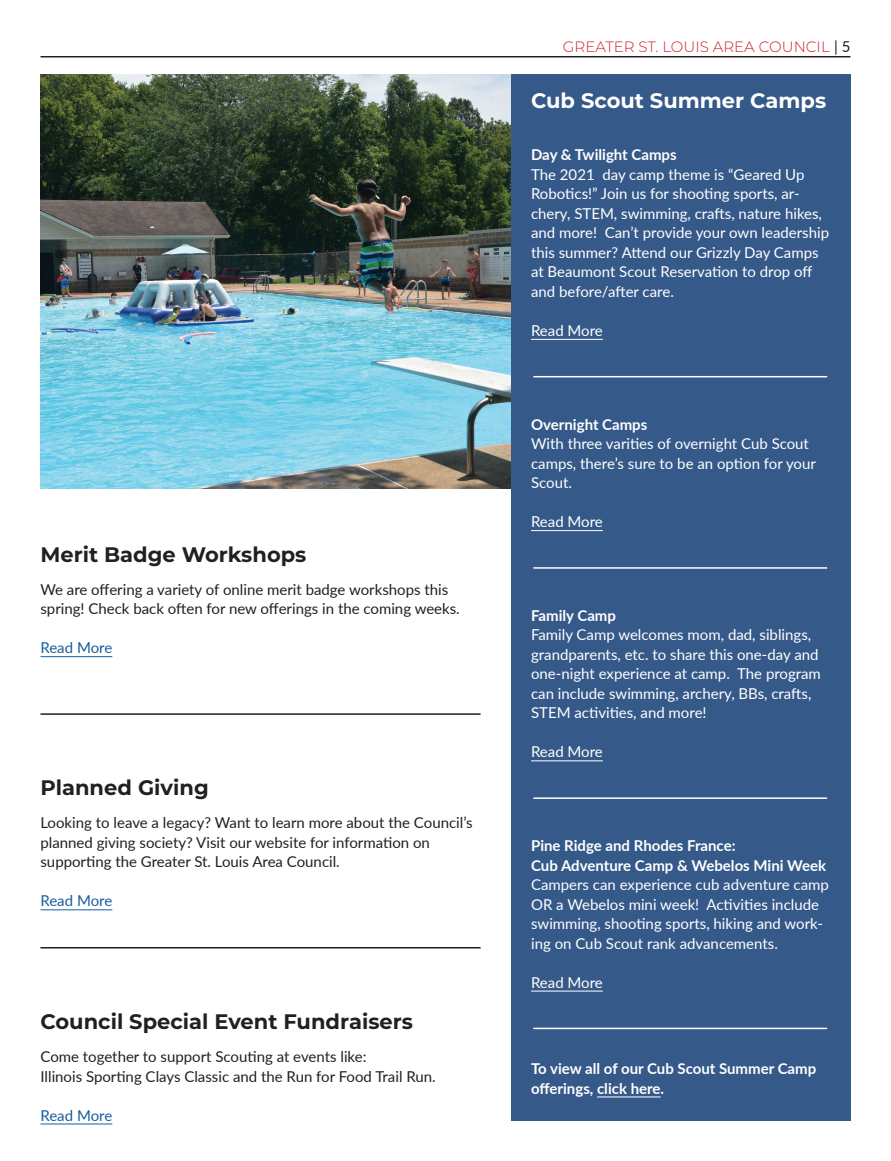
<style>
.page{position:relative;width:891px;height:1161px;background:#fff}
.page>*{position:absolute;margin:0;border:0;box-sizing:border-box;transform-origin:0 0}
.t1{font:700 21px "Montserrat";color:#231f20}
.t2{font:700 21px "Montserrat";color:#fff}
.t3{font:15px/19.5px "Lato";color:#fff}
.t4{font:15px/19.5px "Lato";color:#231f20}
.t5{font:700 15px/19.5px "Lato";color:#fff}
.t6{font:300 15px "Montserrat";color:#cf202f}
.t7{font:15px "Lato";letter-spacing:-.01em;color:#175d9e}
.s1{font-family:"Lato";font-weight:400;color:#231f20}
</style>
<div class="page">
<img style="left:40px;top:74px;width:471px;height:415px">
<div style="left:511px;top:74px;width:339px;height:1046px;background:#355989"></div>
<hr style="left:40px;top:1124px;width:72px;height:1px;background:#175d9e">
<hr style="left:531px;top:339px;width:72px;height:1px;background:#fff">
<hr style="left:533px;top:376px;width:294px;height:1px;background:#fff">
<hr style="left:531px;top:530px;width:72px;height:1px;background:#fff">
<hr style="left:533px;top:567px;width:294px;height:2px;background:#fff">
<hr style="left:531px;top:761px;width:72px;height:1px;background:#fff">
<hr style="left:533px;top:797px;width:294px;height:2px;background:#fff">
<hr style="left:531px;top:991px;width:72px;height:1px;background:#fff">
<hr style="left:533px;top:1028px;width:294px;height:1px;background:#fff">
<hr style="left:597px;top:1097px;width:64px;height:1px;background:#fff">
<hr style="left:40px;top:656px;width:72px;height:1px;background:#175d9e">
<hr style="left:40px;top:713px;width:441px;height:2px;background:#231f20">
<hr style="left:40px;top:910px;width:72px;height:1px;background:#175d9e">
<hr style="left:40px;top:947px;width:441px;height:2px;background:#231f20">
<hr style="left:40px;top:56px;width:810px;height:1px;background:#231f20">
<h1 class="t1" style="left:40px;top:539px;width:267px">Merit Badge Workshops</h1>
<p class="t4" style="left:40px;top:579px;width:421px">We are offering a variety of online merit badge workshops this spring! Check back often for new offerings in the coming weeks.</p>
<p class="t7" style="left:40px;top:637px;width:73px">Read More</p>
<h1 class="t1" style="left:40px;top:773px;width:170px">Planned Giving</h1>
<p class="t4" style="left:40px;top:813px;width:434px">Looking to leave a legacy? Want to learn more about the Council’s planned giving society? Visit our website for information on supporting the Greater St. Louis Area Council.</p>
<p class="t7" style="left:40px;top:890px;width:73px">Read More</p>
<h1 class="t1" style="left:40px;top:1006px;width:374px">Council Special Event Fundraisers</h1>
<p class="t4" style="left:40px;top:1046px;width:397px">Come together to support Scouting at events like:<br>Illinois Sporting Clays Classic and the Run for Food Trail Run.</p>
<p class="t7" style="left:40px;top:1104px;width:73px">Read More</p>
<p class="t6" style="left:563px;top:37px;width:289px">GREATER ST. LOUIS AREA COUNCIL <span class="s1">| 5</span></p>
<h1 class="t2" style="left:531px;top:85px;width:297px">Cub Scout Summer Camps</h1>
<p class="t5" style="left:531px;top:145px;width:147px">Day &amp; Twilight Camps</p>
<p class="t3" style="left:531px;top:164px;width:299px">The 2021 day camp theme is “Geared Up Robotics!” Join us for shooting sports, ar&shy;chery, STEM, swimming, crafts, nature hikes, and more! Can’t provide your own leadership this summer? Attend our Grizzly Day Camps at Beaumont Scout Reservation to drop off and before/after care.</p>
<p class="t3" style="left:531px;top:320px;width:73px">Read More</p>
<p class="t5" style="left:531px;top:414px;width:118px">Overnight Camps</p>
<p class="t3" style="left:531px;top:433px;width:286px">With three varities of overnight Cub Scout camps, there’s sure to be an option for your<br>Scout.</p>
<p class="t3" style="left:531px;top:511px;width:73px">Read More</p>
<p class="t5" style="left:531px;top:605px;width:86px">Family Camp</p>
<p class="t3" style="left:531px;top:625px;width:291px">Family Camp welcomes mom, dad, siblings, grandparents, etc. to share this one-day and one-night experience at camp. The program can include swimming, archery, BBs, crafts, STEM activities, and more!</p>
<p class="t3" style="left:531px;top:742px;width:73px">Read More</p>
<p class="t5" style="left:531px;top:835px;width:297px">Pine Ridge and Rhodes France:<br>Cub Adventure Camp &amp; Webelos Mini Week</p>
<p class="t3" style="left:531px;top:874px;width:299px">Campers can experience cub adventure camp OR a Webelos mini week! Activities include swimming, shooting sports, hiking and work&shy;ing on Cub Scout rank advancements.</p>
<p class="t3" style="left:531px;top:972px;width:73px">Read More</p>
<p class="t5" style="left:531px;top:1058px;width:287px">To view all of our Cub Scout Summer Camp offerings, click here.</p>
</div>
